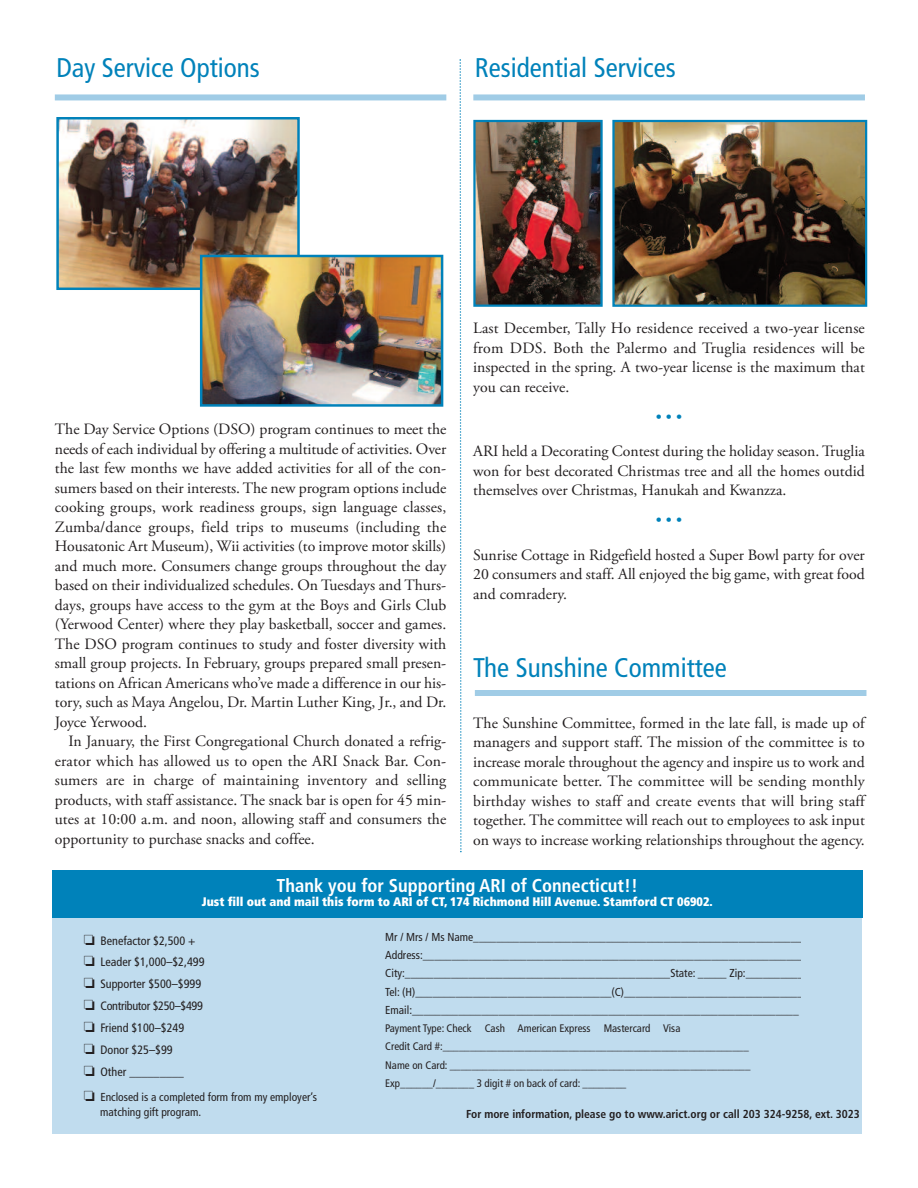
<style>
.page{position:relative;width:918px;height:1188px;background:#fff}
.page>*{position:absolute;margin:0;border:0;box-sizing:border-box;transform-origin:0 0}
.t1{font:condensed 27px "Frutiger LT Std";color:#0082ba}
.t2{font:700 condensed 18.6px "Frutiger LT Std";color:#fff}
.t3{font:15.75px/19.5px "Adobe Garamond Pro";color:#231f20;text-align:justify}
.t4{font:15.75px "Adobe Garamond Pro";color:#0082ba}
.t5{font:900 condensed 12.45px "Frutiger LT Std";color:#fff}
.t6{font:condensed 12.15px "Frutiger LT Std";color:#231f20}
.t7{font:condensed 12.15px "Frutiger LT Std";letter-spacing:-.025em;color:#231f20}
.t8{font:condensed 11.55px/18.1px "Frutiger LT Std";color:#231f20}
.t9{font:700 condensed 11.55px "Frutiger LT Std";color:#231f20}
.t10{font:condensed 10.95px/18.1px "Frutiger LT Std";color:#231f20}
</style>
<div class="page">
<div style="left:371px;top:918px;width:491px;height:216px;background:#c0dcee"></div>
<div style="left:52px;top:871px;width:810px;height:47px;background:#0082ba"></div>
<div style="left:52px;top:919px;width:318px;height:215px;background:#c0dcee"></div>
<div style="left:55px;top:94px;width:391px;height:6px;background:#a0cce6"></div>
<div style="left:473px;top:94px;width:392px;height:6px;background:#a0cce6"></div>
<div style="left:475px;top:690px;width:391px;height:6px;background:#a0cce6"></div>
<img style="left:476px;top:123px;width:124px;height:181px">
<div style="left:473px;top:120px;width:130px;height:187px;border:2px solid #0082ba"></div>
<img style="left:615px;top:123px;width:249px;height:181px">
<div style="left:612px;top:120px;width:255px;height:187px;border:2px solid #0082ba"></div>
<img style="left:59px;top:120px;width:238px;height:167px">
<div style="left:56px;top:117px;width:244px;height:173px;border:2px solid #0082ba"></div>
<img style="left:203px;top:258px;width:237px;height:146px">
<div style="left:200px;top:255px;width:243px;height:152px;border:2px solid #0082ba"></div>
<svg style="left:459px;top:59px;width:3px;height:793px"></svg>
<h1 class="t1" style="left:56px;top:57px;width:205px">Day Service Options</h1>
<h1 class="t1" style="left:475px;top:57px;width:202px">Residential Services</h1>
<p class="t3" style="left:55px;top:421px;width:393px">The Day Service Options (DSO) program continues to meet the needs of each individual by offering a multitude of activities. Over the last few months we have added activities for all of the con&shy;sumers based on their interests. The new program options include cooking groups, work readiness groups, sign language classes, Zumba/dance groups, field trips to museums (including the housatonic Art Museum), Wii activities (to improve motor skills) and much more. Consumers change groups throughout the day based on their individualized schedules. On Tuesdays and Thurs&shy;days, groups have access to the gym at the boys and Girls Club (yerwood Center) where they play basketball, soccer and games.<br>The DSO program continues to study and foster diversity with small group projects. In February, groups prepared small presen&shy;tations on African Americans who’ve made a difference in our his&shy;tory, such as Maya Angelou, Dr. Martin Luther King, Jr., and Dr.<br>Joyce yerwood.</p>
<p class="t3" style="left:55px;top:733px;width:393px;text-indent:14px">In January, the First Congregational Church donated a refrig&shy;erator which has allowed us to open the ARI Snack bar. Con&shy;sumers are in charge of maintaining inventory and selling products, with staff assistance. The snack bar is open for 45 min&shy;utes at 10:00 a.m. and noon, allowing staff and consumers the opportunity to purchase snacks and coffee.</p>
<p class="t3" style="left:473px;top:320px;width:393px">Last December, Tally ho residence received a two-year license from DDS. both the palermo and Truglia residences will be inspected in the spring. A two-year license is the maximum that you can receive.</p>
<p class="t4" style="left:656px;top:411px;width:28px">•••</p>
<p class="t3" style="left:473px;top:443px;width:393px">ARI held a Decorating Contest during the holiday season. Truglia won for best decorated Christmas tree and all the homes outdid themselves over Christmas, hanukah and Kwanzza.</p>
<p class="t4" style="left:656px;top:514px;width:28px">•••</p>
<p class="t3" style="left:473px;top:546px;width:393px">Sunrise Cottage in Ridgefield hosted a Super bowl party for over 20 consumers and staff. All enjoyed the big game, with great food and comradery.</p>
<h1 class="t1" style="left:473px;top:656px;width:255px">The Sunshine Committee</h1>
<p class="t3" style="left:473px;top:714px;width:393px">The Sunshine Committee, formed in the late fall, is made up of managers and support staff. The mission of the committee is to increase morale throughout the agency and inspire us to work and communicate better. The committee will be sending monthly birthday wishes to staff and create events that will bring staff together. The committee will reach out to employees to ask input on ways to increase working relationships throughout the agency.</p>
<p class="t2" style="left:277px;top:878px;width:363px">Thank you for Supporting ARI of Connecticut!!</p>
<p class="t5" style="left:202px;top:897px;width:512px">Just fill out and mail this form to ARI of CT, 174 Richmond Hill Avenue. Stamford CT 06902.</p>
<p class="t6" style="left:84px;top:936px;width:113px">□ Benefactor $2,500 +</p>
<p class="t6" style="left:84px;top:957px;width:122px">□ Leader $1,000–$2,499</p>
<p class="t6" style="left:84px;top:979px;width:119px">□ Supporter $500–$999</p>
<p class="t7" style="left:84px;top:1001px;width:121px">□ Contributor $250–$499</p>
<p class="t6" style="left:84px;top:1023px;width:102px">□ Friend $100–$249</p>
<p class="t6" style="left:84px;top:1045px;width:90px">□ Donor $25–$99</p>
<p class="t6" style="left:84px;top:1067px;width:102px">□ Other _________</p>
<p class="t8" style="left:100px;top:1091px;width:218px;line-height:15px;text-indent:-16px">□ Enclosed is a completed form from my employer’s matching gift program.</p>
<p class="t8" style="left:385px;top:929px;width:425px">Mr / Mrs / Ms Name_________________________________________________________ Address:__________________________________________________________________ City:______________________________________________State: _____ Zip:__________ Tel: (H)__________________________________(C)________________________________ Email:___________________________________________________________________</p>
<p class="t10" style="left:385px;top:1020px;width:367px">Payment Type: Check Cash American Express Mastercard Visa<br>Credit Card #:________________________________________________________ Name on Card: _______________________________________________________ Exp______/_______ 3 digit # on back of card: ________</p>
<p class="t9" style="left:466px;top:1110px;width:395px">For more information, please go to www.arict.org or call 203 324-9258, ext. 3023</p>
</div>
